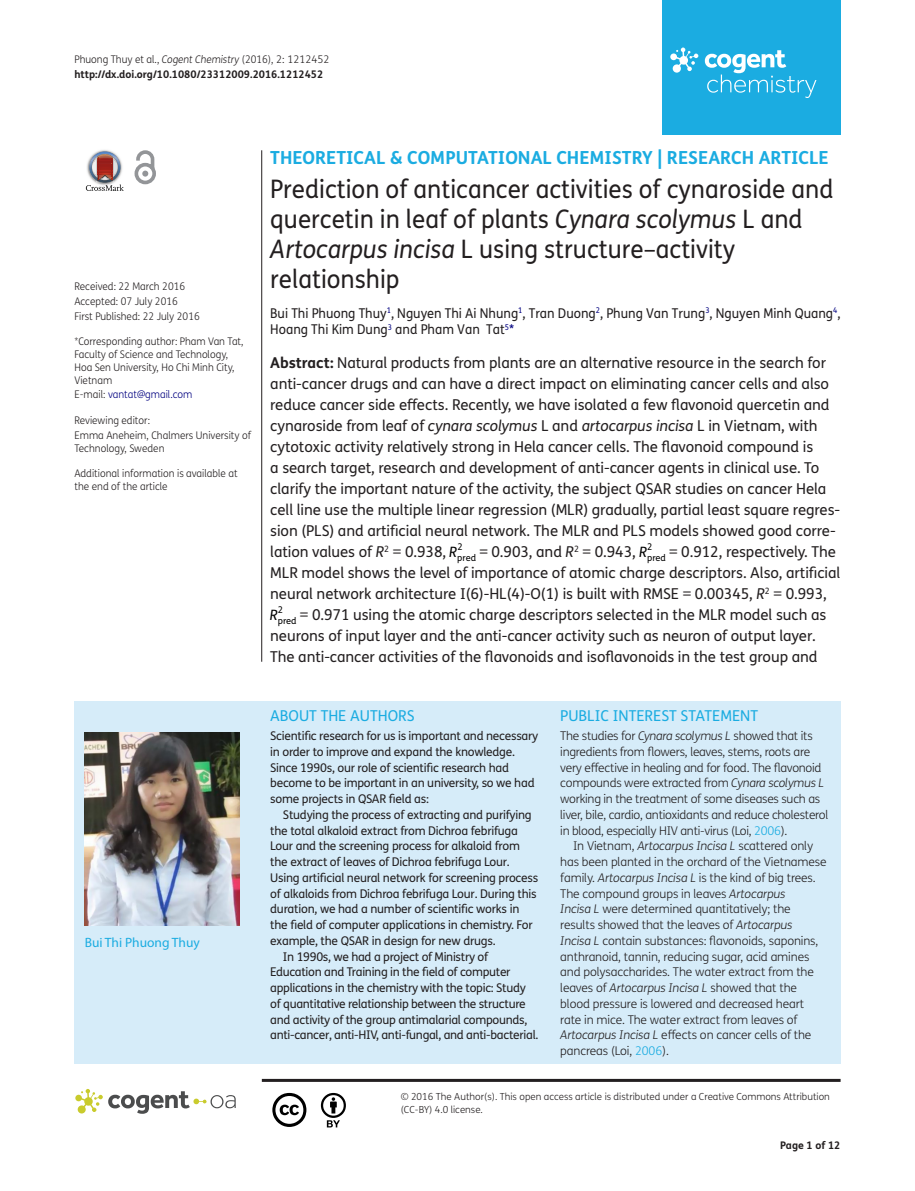
<style>
.page{position:relative;width:915px;height:1191px;background:#fff}
.page>*{position:absolute;margin:0;border:0;box-sizing:border-box;transform-origin:0 0}
.t1{font:25.5px/30px "FS Me Pro";color:#231f20;scale:.95 1}
.t2{font:700 18px "FS Me Pro";color:#1bace1}
.t3{font:15px/21px "FS Me Pro";letter-spacing:-.005em;color:#231f20}
.t4{font:15px "FS Me Pro";color:#1bace1}
.t5{font:13.5px/16.5px "FS Me Pro";color:#231f20;scale:.95 1}
.t6{font:13.5px "Myriad Pro";color:#1bace1}
.t7{font:300 12px/15.8px "FS Me Pro";letter-spacing:-.01em;color:#231f20}
.t8{font:12px/15.8px "FS Me Pro";letter-spacing:-.02em;color:#231f20}
.t9{font:300 10.5px/12.8px "FS Me Pro";color:#231f20;scale:.95 1}
.t10{font:700 10.5px/15px "FS Me Pro";color:#231f20}
.t11{font:300 10.5px "FS Me Pro";color:#000080;scale:.95 1}
.t12{font:300 9.75px/12.8px "FS Me Pro";color:#231f20}
.t13{font:9.3px "FS Me Pro";color:#000}
.s1{font-weight:300}
.s2{font-weight:300;font-style:italic}
.s3{color:#231f20}
.s4{font-style:italic}
.s5{color:#000080}
.s6{font-weight:700}
.s7{font-style:italic;font-size:14.25px;color:#000}
.s8{color:#1bace1}
</style>
<div class="page">
<div style="left:661px;top:0;width:179px;height:134px;background:#1bace1"></div>
<svg style="left:670px;top:48px;width:28px;height:25px"></svg>
<svg style="left:704px;top:50px;width:112px;height:48px"></svg>
<div style="left:74px;top:701px;width:766px;height:362px;background:#d6ecf9"></div>
<svg style="left:86px;top:151px;width:38px;height:40px"></svg>
<svg style="left:134px;top:150px;width:22px;height:34px"></svg>
<hr style="left:261px;top:150px;width:1px;height:512px;background:#231f20">
<hr style="left:262px;top:1078px;width:578px;height:3px;background:#231f20">
<svg style="left:75px;top:1089px;width:161px;height:24px"></svg>
<svg style="left:272px;top:1093px;width:34px;height:34px"></svg>
<svg style="left:321px;top:1093px;width:25px;height:34px"></svg>
<img style="left:84px;top:732px;width:156px;height:193px">
<p class="t10" style="left:74px;top:51px;width:256px"><span class="s1">Phuong Thuy et al.,</span> <span class="s2">Cogent Chemistry</span> <span class="s1">(2016), 2: 1212452 </span>http://dx.doi.org/10.1080/23312009.2016.1212452</p>
<p class="t9" style="left:74px;top:279px;width:133px;line-height:14.9px">Received: 22 March 2016<br>Accepted: 07 July 2016<br>First Published: 22 July 2016</p>
<p class="t9" style="left:74px;top:335px;width:179px">*Corresponding author: Pham Van Tat,<br>Faculty of Science and Technology,<br>Hoa Sen University, Ho Chi Minh City,<br>Vietnam</p>
<p class="t11" style="left:74px;top:387px;width:126px"><span class="s3">E-mail:</span> vantat@gmail.com</p>
<p class="t9" style="left:74px;top:412px;width:187px;line-height:14.9px">Reviewing editor:<br>Emma Aneheim, Chalmers University of</p>
<p class="t9" style="left:74px;top:441px;width:96px">Technology, Sweden</p>
<p class="t9" style="left:74px;top:467px;width:173px">Additional information is available at the end of the article</p>
<p class="t6" style="left:85px;top:933px;width:117px">Bui Thi Phuong Thuy</p>
<p class="t2" style="left:270px;top:143px;width:559px">THEORETICAL &amp; COMPUTATIONAL CHEMISTRY | RESEARCH ARTICLE</p>
<h1 class="t1" style="left:270px;top:174px;width:594px">Prediction of anticancer activities of cynaroside and quercetin in leaf of plants <span class="s4">Cynara scolymus</span> L and <span class="s4">Artocarpus incisa</span> L using structure–activity relationship</h1>
<p class="t5" style="left:270px;top:304px;width:601px">Bui Thi Phuong Thuy<sup>1</sup>, Nguyen Thi Ai Nhung<sup>1</sup>, Tran Duong<sup>2</sup>, Phung Van Trung<sup>3</sup>, Nguyen Minh Quang<sup>4</sup>,<br>Hoang Thi Kim Dung<sup>3</sup> and Pham Van Tat<sup>5</sup><span class="s5">*</span></p>
<p class="t3" style="left:270px;top:352px;width:571px"><span class="s6">Abstract:</span> Natural products from plants are an alternative resource in the search for anti-cancer drugs and can have a direct impact on eliminating cancer cells and also reduce cancer side effects. Recently, we have isolated a few flavonoid quercetin and cynaroside from leaf of <span class="s4">cynara scolymus</span> L and <span class="s4">artocarpus incisa</span> L in Vietnam, with cytotoxic activity relatively strong in Hela cancer cells. The flavonoid compound is<br>a search target, research and development of anti-cancer agents in clinical use. To clarify the important nature of the activity, the subject QSAR studies on cancer Hela cell line use the multiple linear regression (MLR) gradually, partial least square regres&shy;sion (PLS) and artificial neural network. The MLR and PLS models showed good corre&shy;lation values of <span class="s4">R</span><sup>2</sup> = 0.938, <span class="s7">R</span><sub>pred</sub> = 0.903, and <span class="s4">R</span><sup>2</sup> = 0.943, <span class="s7">R</span><sub>pred</sub> = 0.912, respectively. The</p>
<p class="t13" style="left:457px;top:543px;width:7px">2</p>
<p class="t13" style="left:647px;top:543px;width:7px">2</p>
<p class="t3" style="left:270px;top:562px;width:572px">MLR model shows the level of importance of atomic charge descriptors. Also, artificial neural network architecture I(6)-HL(4)-O(1) is built with RMSE = 0.00345, <span class="s4">R</span><sup>2</sup> = 0.993,<br><span class="s7">R</span><sub>pred</sub> = 0.971 using the atomic charge descriptors selected in the MLR model such as</p>
<p class="t13" style="left:278px;top:606px;width:7px">2</p>
<p class="t3" style="left:270px;top:625px;width:548px">neurons of input layer and the anti-cancer activity such as neuron of output layer.<br>The anti-cancer activities of the flavonoids and isoflavonoids in the test group and</p>
<p class="t4" style="left:270px;top:705px;width:146px">ABOUT THE AUTHORS</p>
<p class="t8" style="left:270px;top:728px;width:269px">Scientific research for us is important and necessary in order to improve and expand the knowledge.<br>Since 1990s, our role of scientific research had become to be important in an university, so we had some projects in QSAR field as:</p>
<p class="t8" style="left:283px;top:806px;width:250px">Studying the process of extracting and purifying</p>
<p class="t8" style="left:270px;top:822px;width:249px">the total alkaloid extract from Dichroa febrifuga</p>
<p class="t8" style="left:270px;top:838px;width:251px">Lour and the screening process for alkaloid from</p>
<p class="t8" style="left:270px;top:854px;width:241px">the extract of leaves of Dichroa febrifuga Lour.</p>
<p class="t8" style="left:270px;top:869px;width:269px">Using artificial neural network for screening process</p>
<p class="t8" style="left:270px;top:885px;width:268px">of alkaloids from Dichroa febrifuga Lour. During this</p>
<p class="t8" style="left:270px;top:901px;width:250px">duration, we had a number of scientific works in</p>
<p class="t8" style="left:270px;top:917px;width:264px">the field of computer applications in chemistry. For</p>
<p class="t8" style="left:270px;top:932px;width:227px">example, the QSAR in design for new drugs.</p>
<p class="t8" style="left:283px;top:948px;width:206px">In 1990s, we had a project of Ministry of</p>
<p class="t8" style="left:270px;top:964px;width:242px">Education and Training in the field of computer</p>
<p class="t8" style="left:270px;top:980px;width:257px">applications in the chemistry with the topic: Study</p>
<p class="t8" style="left:270px;top:995px;width:257px">of quantitative relationship between the structure</p>
<p class="t8" style="left:270px;top:1011px;width:258px">and activity of the group antimalarial compounds,</p>
<p class="t8" style="left:270px;top:1027px;width:269px">anti-cancer, anti-HIV, anti-fungal, and anti-bacterial.</p>
<p class="t4" style="left:560px;top:705px;width:199px">PUBLIC INTEREST STATEMENT</p>
<p class="t7" style="left:560px;top:728px;width:269px">The studies for <span class="s4">Cynara scolymus L</span> showed that its ingredients from flowers, leaves, stems, roots are very effective in healing and for food. The flavonoid compounds were extracted from <span class="s4">Cynara scolymus L </span>working in the treatment of some diseases such as liver, bile, cardio, antioxidants and reduce cholesterol in blood, especially HIV anti-virus (Loi, <span class="s8">2006</span>).</p>
<p class="t7" style="left:560px;top:838px;width:268px;text-indent:13px">In Vietnam, <span class="s4">Artocarpus Incisa L</span> scattered only has been planted in the orchard of the Vietnamese family. <span class="s4">Artocarpus Incisa L</span> is the kind of big trees.<br>The compound groups in leaves <span class="s4">Artocarpus<br>Incisa L</span> were determined quantitatively; the results showed that the leaves of <span class="s4">Artocarpus<br>Incisa L</span> contain substances: flavonoids, saponins, anthranoid, tannin, reducing sugar, acid amines and polysaccharides. The water extract from the leaves of <span class="s4">Artocarpus Incisa L</span> showed that the blood pressure is lowered and decreased heart rate in mice. The water extract from leaves of <span class="s4">Artocarpus Incisa L</span> effects on cancer cells of the pancreas (Loi, <span class="s8">2006</span>).</p>
<p class="t12" style="left:400px;top:1090px;width:430px">© 2016 The Author(s). This open access article is distributed under a Creative Commons Attribution (CC-BY) 4.0 license.</p>
<p class="t10" style="left:780px;top:1137px;width:62px">Page 1 of 12</p>
</div>
